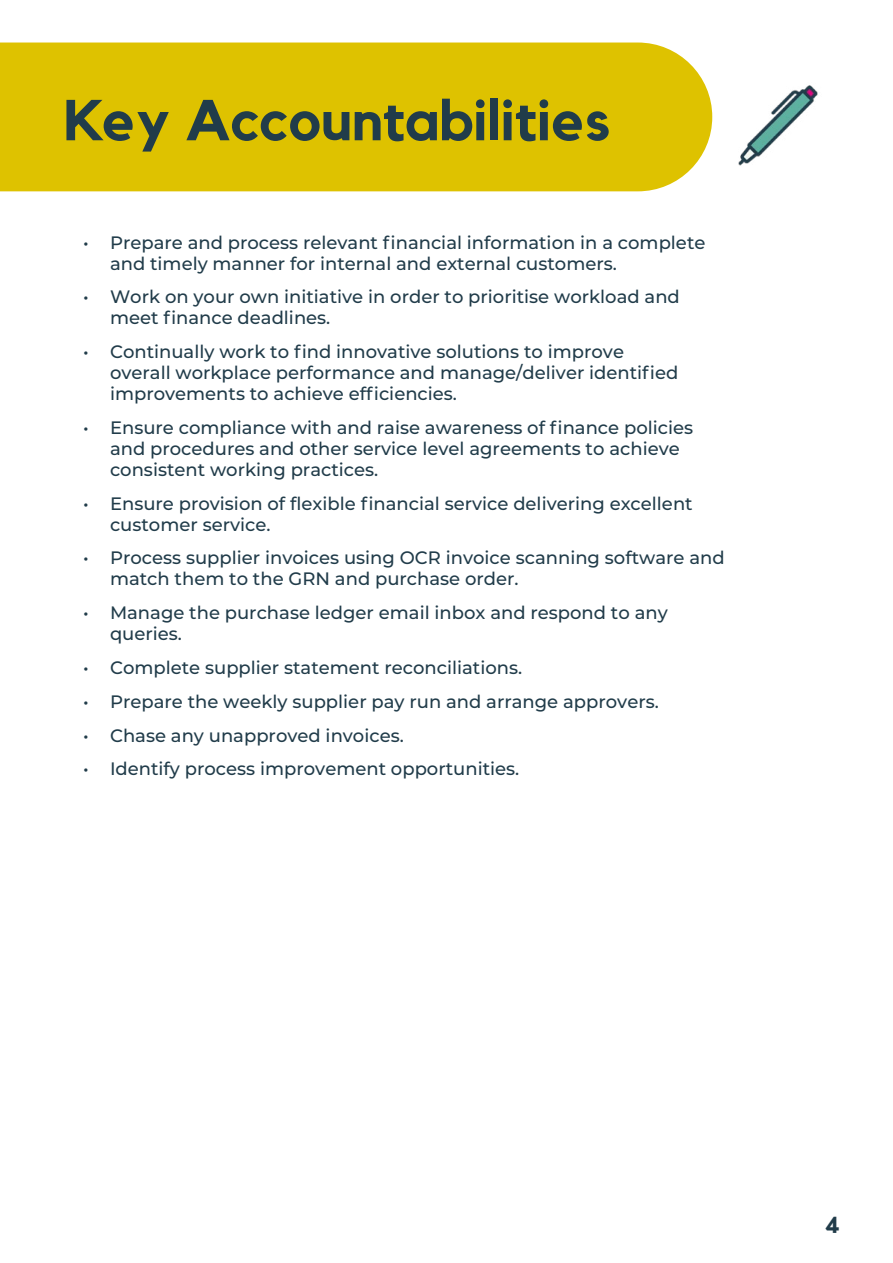
<style>
.page{position:relative;width:893px;height:1263px;background:#fff}
.page>*{position:absolute;margin:0;border:0;box-sizing:border-box;transform-origin:0 0}
.Headline{font:700 57px "Kollektif";color:#213c4a}
.t1{font:700 22.5px "Kollektif";color:#213c4a}
.Main_Body{font:500 18px/21px "Montserrat";color:#213c4a}
</style>
<div class="page">
<img style="left:738px;top:85px;width:80px;height:81px">
<div style="left:0;top:43px;width:712px;height:148px;background:#dec200"></div>
<p class="Headline" style="left:64px;top:87px;width:548px">Key Accountabilities</p>
<p class="Main_Body" style="left:110px;top:231px;width:597px;text-indent:-27px">• Prepare and process relevant financial information in a complete and timely manner for internal and external customers.</p>
<p class="Main_Body" style="left:110px;top:286px;width:571px;text-indent:-27px">• Work on your own initiative in order to prioritise workload and meet finance deadlines.</p>
<p class="Main_Body" style="left:110px;top:341px;width:570px;text-indent:-27px">• Continually work to find innovative solutions to improve overall workplace performance and manage/deliver identified improvements to achieve efficiencies.</p>
<p class="Main_Body" style="left:110px;top:416px;width:585px;text-indent:-27px">• Ensure compliance with and raise awareness of finance policies and procedures and other service level agreements to achieve consistent working practices.</p>
<p class="Main_Body" style="left:110px;top:492px;width:584px;text-indent:-27px">• Ensure provision of flexible financial service delivering excellent customer service.</p>
<p class="Main_Body" style="left:110px;top:547px;width:616px;text-indent:-27px">• Process supplier invoices using OCR invoice scanning software and match them to the GRN and purchase order.</p>
<p class="Main_Body" style="left:110px;top:602px;width:559px;text-indent:-27px">• Manage the purchase ledger email inbox and respond to any queries.</p>
<p class="Main_Body" style="left:83px;top:656px;width:441px">• Complete supplier statement reconciliations.</p>
<p class="Main_Body" style="left:83px;top:690px;width:577px">• Prepare the weekly supplier pay run and arrange approvers.</p>
<p class="Main_Body" style="left:83px;top:724px;width:322px">• Chase any unapproved invoices.</p>
<p class="Main_Body" style="left:83px;top:758px;width:438px">• Identify process improvement opportunities.</p>
<p class="t1" style="left:825px;top:1207px;width:15px">4</p>
</div>
